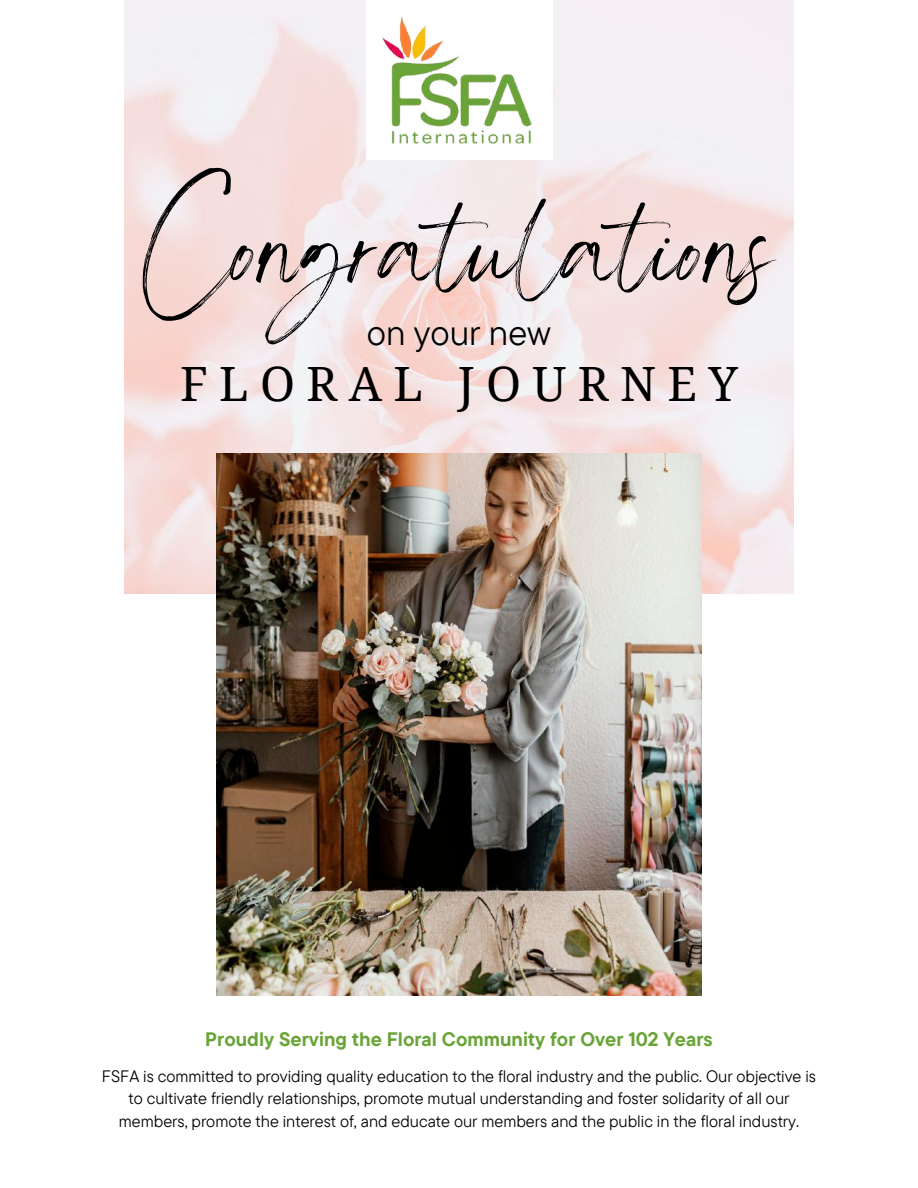
<style>
.page{position:relative;width:918px;height:1188px;background:#fff}
.page>*{position:absolute;margin:0;border:0;box-sizing:border-box;transform-origin:0 0}
.t1{font:161.85px "Angella White";color:#000}
.t2{font:47.25px "Droid Serif";letter-spacing:.24em;color:#000}
.t3{font:35.1px "TT Commons Pro";color:#000}
.t4{font:700 19.5px "TT Commons Pro";color:#6aa438}
.t5{font:16.5px/22.5px "TT Commons Pro";color:#000;text-align:center}
</style>
<div class="page">
<img style="left:216px;top:453px;width:485px;height:543px">
<img style="left:383px;top:16px;width:149px;height:127px">
<h1 class="t1" style="left:143px;top:147px;width:634px">Congratulations</h1>
<h2 class="t2" style="left:180px;top:357px;width:559px">FLORAL JOURNEY</h2>
<h3 class="t3" style="left:367px;top:310px;width:186px">on your new</h3>
<p class="t4" style="left:205px;top:1026px;width:509px">Proudly Serving the Floral Community for Over 102 Years</p>
<p class="t5" style="left:102px;top:1064px;width:716px">FSFA is committed to providing quality education to the floral industry and the public. Our objective is to cultivate friendly relationships, promote mutual understanding and foster solidarity of all our members, promote the interest of, and educate our members and the public in the floral industry.</p>
</div>
